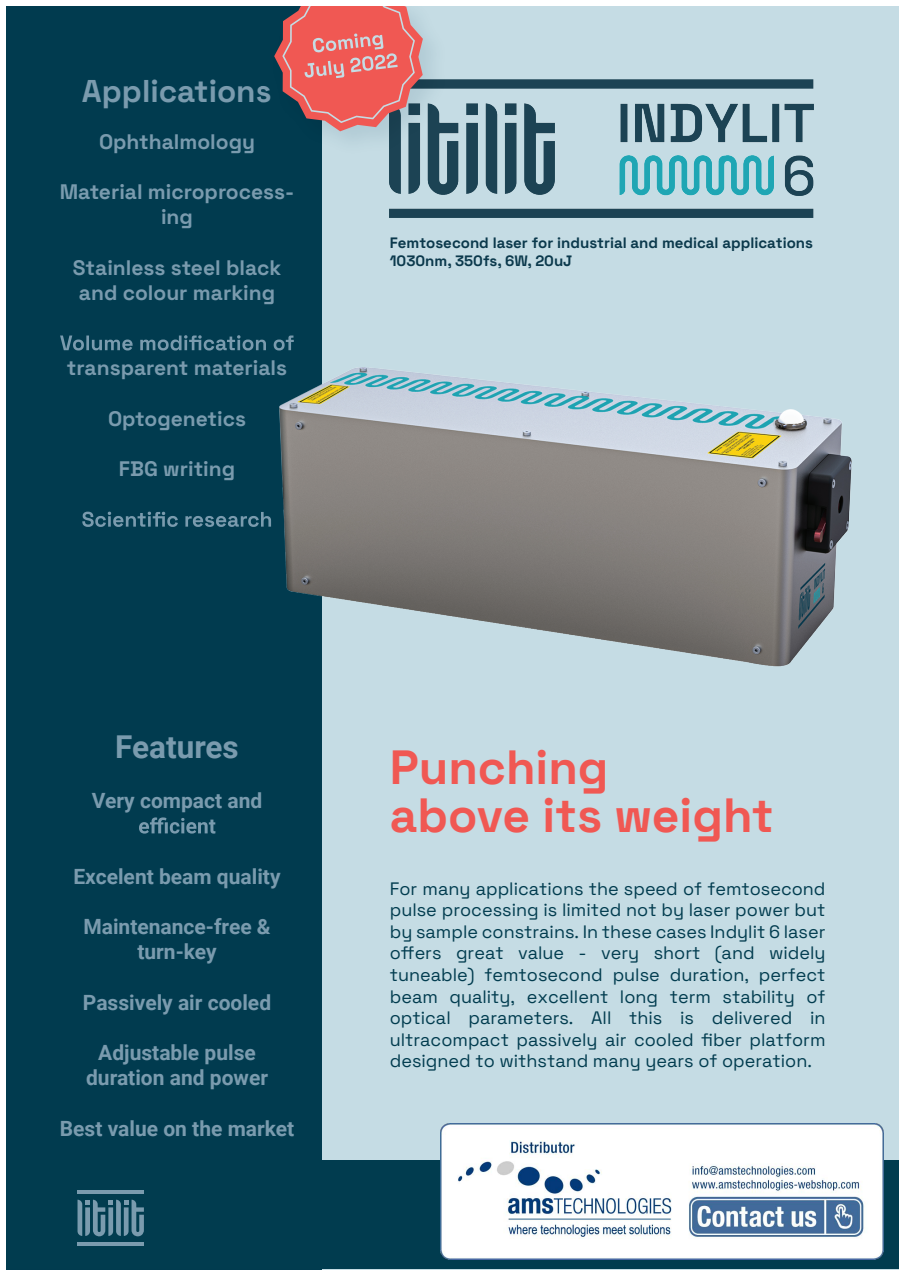
<style>
.page{position:relative;width:905px;height:1275px;background:#fff}
.page>*{position:absolute;margin:0;border:0;box-sizing:border-box;transform-origin:0 0}
.t1{font:700 48px/48px "Space Grotesk";color:#f05853}
.t2{font:700 31.5px "Space Grotesk";color:#7a9bae}
.t3{font:700 31.5px "Roboto";color:#7a9bae}
.t4{font:700 21px/25.2px "Roboto";color:#7a9bae;text-align:center}
.t5{font:700 21px/25.2px "Space Grotesk";color:#7a9bae;text-align:center}
.t6{font:18px/21.6px "Space Grotesk";color:#013c4f;text-align:justify}
.t7{font:700 15px/18px "Space Grotesk";color:#0b394c}
</style>
<div class="page">
<div style="left:19px;top:6px;width:880px;height:1263px;background:#c5dce4"></div>
<div style="left:6px;top:6px;width:315px;height:1263px;background:#013b4f"></div>
<svg style="left:60px;top:335px;width:234px;height:15px"></svg>
<svg style="left:82px;top:512px;width:156px;height:15px"></svg>
<svg style="left:139px;top:817px;width:76px;height:17px"></svg>
<img style="left:390px;top:79px;width:423px;height:139px">
<div style="left:6px;top:1160px;width:893px;height:109px;background:#013c4f"></div>
<svg style="left:78px;top:1200px;width:66px;height:36px"></svg>
<hr style="left:78px;top:1190px;width:66px;height:4px;background:#7a9bae">
<hr style="left:78px;top:1242px;width:66px;height:3px;background:#7a9bae">
<img style="left:238px;top:336px;width:614px;height:360px">
<img style="left:321px;top:37px;width:136px;height:127px">
<svg style="left:274px;top:6px;width:149px;height:125px"></svg>
<img style="left:441px;top:1123px;width:442px;height:136px">
<h2 class="t2" style="left:82px;top:68px;width:192px">Applications</h2>
<p class="t5" style="left:99px;top:128px;width:158px">Ophthalmology</p>
<p class="t5" style="left:60px;top:178px;width:236px">Material microprocess&shy;ing</p>
<p class="t5" style="left:73px;top:254px;width:210px;text-align:left">Stainless steel black and colour marking</p>
<p class="t5" style="left:67px;top:354px;width:222px">transparent materials</p>
<p class="t5" style="left:108px;top:405px;width:140px">Optogenetics</p>
<p class="t5" style="left:119px;top:455px;width:118px">FBG writing</p>
<p class="t7" style="left:390px;top:233px;width:425px">Femtosecond laser for industrial and medical applications<br>1030nm, 350fs, 6W, 20uJ</p>
<h2 class="t3" style="left:115px;top:724px;width:125px">Features</h2>
<p class="t4" style="left:92px;top:787px;width:172px">Very compact and</p>
<p class="t4" style="left:73px;top:863px;width:209px">Excelent beam quality</p>
<p class="t4" style="left:83px;top:913px;width:189px">Maintenance-free &amp; turn-key</p>
<p class="t4" style="left:83px;top:989px;width:190px">Passively air cooled</p>
<p class="t4" style="left:86px;top:1039px;width:183px">Adjustable pulse duration and power</p>
<p class="t4" style="left:60px;top:1115px;width:236px">Best value on the market</p>
<h1 class="t1" style="left:390px;top:741px;width:385px">Punching<br>above its weight</h1>
<p class="t6" style="left:390px;top:876px;width:437px">For many applications the speed of femtosecond pulse processing is limited not by laser power but by sample constrains. In these cases Indylit 6 laser offers great value - very short (and widely tuneable) femtosecond pulse duration, perfect beam quality, excellent long term stability of optical parameters. All this is delivered in ultracompact passively air cooled fiber platform designed to withstand many years of operation.</p>
</div>
